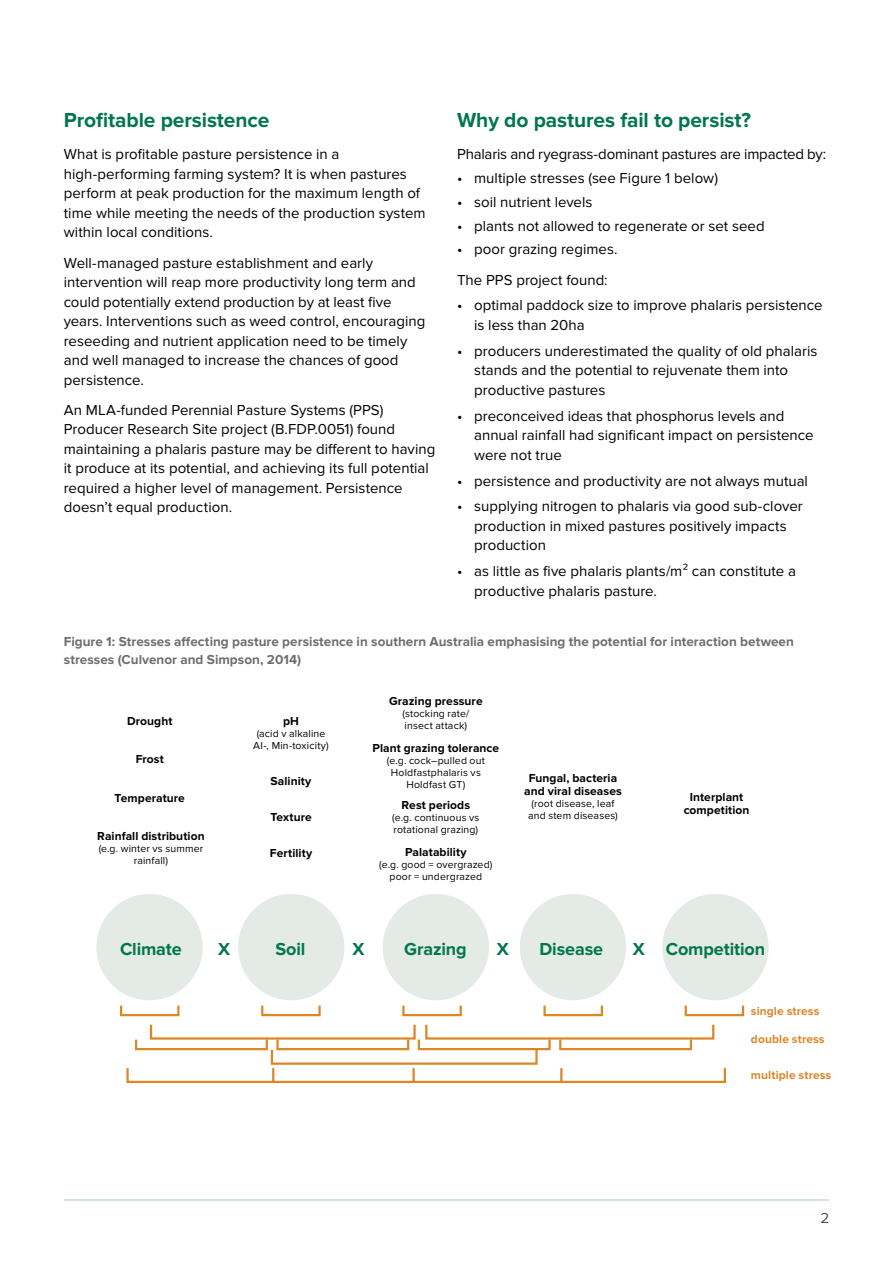
<style>
.page{position:relative;width:893px;height:1263px;background:#fff}
.page>*{position:absolute;margin:0;border:0;box-sizing:border-box;transform-origin:0 0}
.t1{font:700 21px "Proxima Nova";letter-spacing:-.005em;color:#00774a}
.t2{font:700 18px "Proxima Nova";letter-spacing:-.01em;color:#00774a}
.t3{font:15px/19.5px "Proxima Nova";color:#000}
.t4{font:15px "Proxima Nova";color:#4d5054}
.t5{font:700 13.5px/18px "Proxima Nova";letter-spacing:.005em;color:#6d6e71}
.t6{font:700 12px/13.5px "Proxima Nova";letter-spacing:.005em;color:#000;text-align:center}
.t7{font:700 12px "Proxima Nova";letter-spacing:.005em;color:#dd8628}
.t8{font:10.5px/12px "Proxima Nova";letter-spacing:.015em;color:#000;text-align:center}
</style>
<div class="page">
<hr style="left:64px;top:1199px;width:765px;height:2px;background:#00774a">
<div style="left:96px;top:894px;width:107px;height:106px;background:#e4eae5;border-radius:50%"></div>
<div style="left:662px;top:894px;width:107px;height:106px;background:#e4eae5;border-radius:50%"></div>
<div style="left:520px;top:894px;width:106px;height:106px;background:#e4eae5;border-radius:50%"></div>
<div style="left:383px;top:894px;width:106px;height:106px;background:#e4eae5;border-radius:50%"></div>
<div style="left:238px;top:894px;width:106px;height:106px;background:#e4eae5;border-radius:50%"></div>
<div style="left:271px;top:1049px;width:267px;height:16px;border:2px solid #dd8628"></div>
<div style="left:120px;top:1004px;width:60px;height:12px;border:2px solid #dd8628"></div>
<div style="left:261px;top:1004px;width:60px;height:12px;border:2px solid #dd8628"></div>
<div style="left:402px;top:1004px;width:60px;height:12px;border:2px solid #dd8628"></div>
<div style="left:543px;top:1004px;width:60px;height:12px;border:2px solid #dd8628"></div>
<div style="left:685px;top:1004px;width:59px;height:12px;border:2px solid #dd8628"></div>
<div style="left:135px;top:1038px;width:133px;height:12px;border:2px solid #dd8628"></div>
<div style="left:276px;top:1038px;width:133px;height:12px;border:2px solid #dd8628"></div>
<div style="left:418px;top:1038px;width:133px;height:12px;border:2px solid #dd8628"></div>
<div style="left:559px;top:1038px;width:133px;height:12px;border:2px solid #dd8628"></div>
<div style="left:150px;top:1023px;width:266px;height:16px;border:2px solid #dd8628"></div>
<div style="left:425px;top:1023px;width:289px;height:16px;border:2px solid #dd8628"></div>
<div style="left:126px;top:1067px;width:600px;height:16px;border:2px solid #dd8628"></div>
<svg style="left:272px;top:1068px;width:2px;height:15px"></svg>
<hr style="left:412px;top:1068px;width:3px;height:15px;background:#dd8628">
<svg style="left:560px;top:1068px;width:2px;height:15px"></svg>
<h1 class="t1" style="left:457px;top:108px;width:295px">Why do pastures fail to persist?</h1>
<p class="t3" style="left:457px;top:145px;width:371px">Phalaris and ryegrass-dominant pastures are impacted by:</p>
<p class="t3" style="left:457px;top:169px;width:262px">• multiple stresses (see Figure 1 below)</p>
<p class="t3" style="left:457px;top:193px;width:137px">• soil nutrient levels</p>
<p class="t3" style="left:457px;top:216px;width:309px">• plants not allowed to regenerate or set seed</p>
<p class="t3" style="left:457px;top:235px;width:162px;line-height:30.2px">• poor grazing regimes.<br>The PPS project found:</p>
<p class="t3" style="left:474px;top:296px;width:350px;text-indent:-17px">• optimal paddock size to improve phalaris persistence is less than 20ha</p>
<p class="t3" style="left:474px;top:342px;width:345px;text-indent:-17px">• producers underestimated the quality of old phalaris stands and the potential to rejuvenate them into productive pastures</p>
<p class="t3" style="left:474px;top:406px;width:341px;text-indent:-17px">• preconceived ideas that phosphorus levels and annual rainfall had significant impact on persistence were not true</p>
<p class="t3" style="left:457px;top:471px;width:352px">• persistence and productivity are not always mutual</p>
<p class="t3" style="left:474px;top:497px;width:330px;text-indent:-17px">• supplying nitrogen to phalaris via good sub-clover production in mixed pastures positively impacts production</p>
<p class="t3" style="left:474px;top:562px;width:323px;text-indent:-17px">• as little as five phalaris plants/m² can constitute a productive phalaris pasture.</p>
<p class="t5" style="left:64px;top:633px;width:732px">Figure 1: Stresses affecting pasture persistence in southern Australia emphasising the potential for interaction between stresses (Culvenor and Simpson, 2014)</p>
<h1 class="t1" style="left:64px;top:108px;width:207px">Profitable persistence</h1>
<p class="t3" style="left:64px;top:145px;width:363px">What is profitable pasture persistence in a high‑performing farming system? It is when pastures perform at peak production for the maximum length of time while meeting the needs of the production system within local conditions.</p>
<p class="t3" style="left:64px;top:253px;width:363px">Well-managed pasture establishment and early intervention will reap more productivity long term and could potentially extend production by at least five years. Interventions such as weed control, encouraging reseeding and nutrient application need to be timely and well managed to increase the chances of good persistence.</p>
<p class="t3" style="left:64px;top:400px;width:373px">An MLA-funded Perennial Pasture Systems (PPS)<br>Producer Research Site project (B.FDP.0051) found maintaining a phalaris pasture may be different to having it produce at its potential, and achieving its full potential required a higher level of management. Persistence doesn’t equal production.</p>
<p class="t6" style="left:127px;top:715px;width:47px">Drought</p>
<p class="t6" style="left:136px;top:753px;width:30px">Frost</p>
<p class="t6" style="left:115px;top:791px;width:72px">Temperature</p>
<p class="t6" style="left:97px;top:830px;width:109px">Rainfall distribution</p>
<p class="t8" style="left:99px;top:843px;width:106px">(e.g. winter vs summer rainfall)</p>
<p class="t6" style="left:283px;top:715px;width:17px">pH</p>
<p class="t8" style="left:253px;top:728px;width:77px">(acid v alkaline<br>AI-, Min-toxicity)</p>
<p class="t6" style="left:271px;top:774px;width:42px">Salinity</p>
<p class="t6" style="left:270px;top:811px;width:43px">Texture</p>
<p class="t6" style="left:270px;top:847px;width:44px">Fertility</p>
<p class="t6" style="left:389px;top:695px;width:95px">Grazing pressure</p>
<p class="t8" style="left:402px;top:708px;width:68px;text-align:left">(stocking rate/ insect attack)</p>
<p class="t6" style="left:373px;top:742px;width:128px">Plant grazing tolerance</p>
<p class="t8" style="left:387px;top:755px;width:100px">(e.g. cock–pulled out<br>Holdfastphalaris vs<br>Holdfast GT)</p>
<p class="t6" style="left:402px;top:799px;width:70px">Rest periods</p>
<p class="t8" style="left:392px;top:812px;width:89px;text-align:left">(e.g. continuous vs rotational grazing)</p>
<p class="t6" style="left:405px;top:846px;width:63px">Palatability</p>
<p class="t8" style="left:379px;top:859px;width:115px">(e.g. good = overgrazed) poor = undergrazed</p>
<p class="t6" style="left:524px;top:771px;width:99px">Fungal, bacteria and viral diseases</p>
<p class="t8" style="left:528px;top:798px;width:91px">(root disease, leaf and stem diseases)</p>
<p class="t6" style="left:684px;top:790px;width:67px">Interplant competition</p>
<p class="t2" style="left:120px;top:939px;width:63px">Climate</p>
<p class="t2" style="left:218px;top:939px;width:14px">X</p>
<p class="t2" style="left:276px;top:939px;width:31px">Soil</p>
<p class="t2" style="left:353px;top:939px;width:14px">X</p>
<p class="t2" style="left:404px;top:939px;width:64px">Grazing</p>
<p class="t2" style="left:497px;top:939px;width:14px">X</p>
<p class="t2" style="left:539px;top:939px;width:65px">Disease</p>
<p class="t2" style="left:633px;top:939px;width:134px">X Competition</p>
<p class="t7" style="left:751px;top:1004px;width:70px">single stress</p>
<p class="t7" style="left:751px;top:1032px;width:75px">double stress</p>
<p class="t7" style="left:751px;top:1068px;width:82px">multiple stress</p>
<p class="t4" style="left:820px;top:1210px;width:10px">2</p>
</div>
